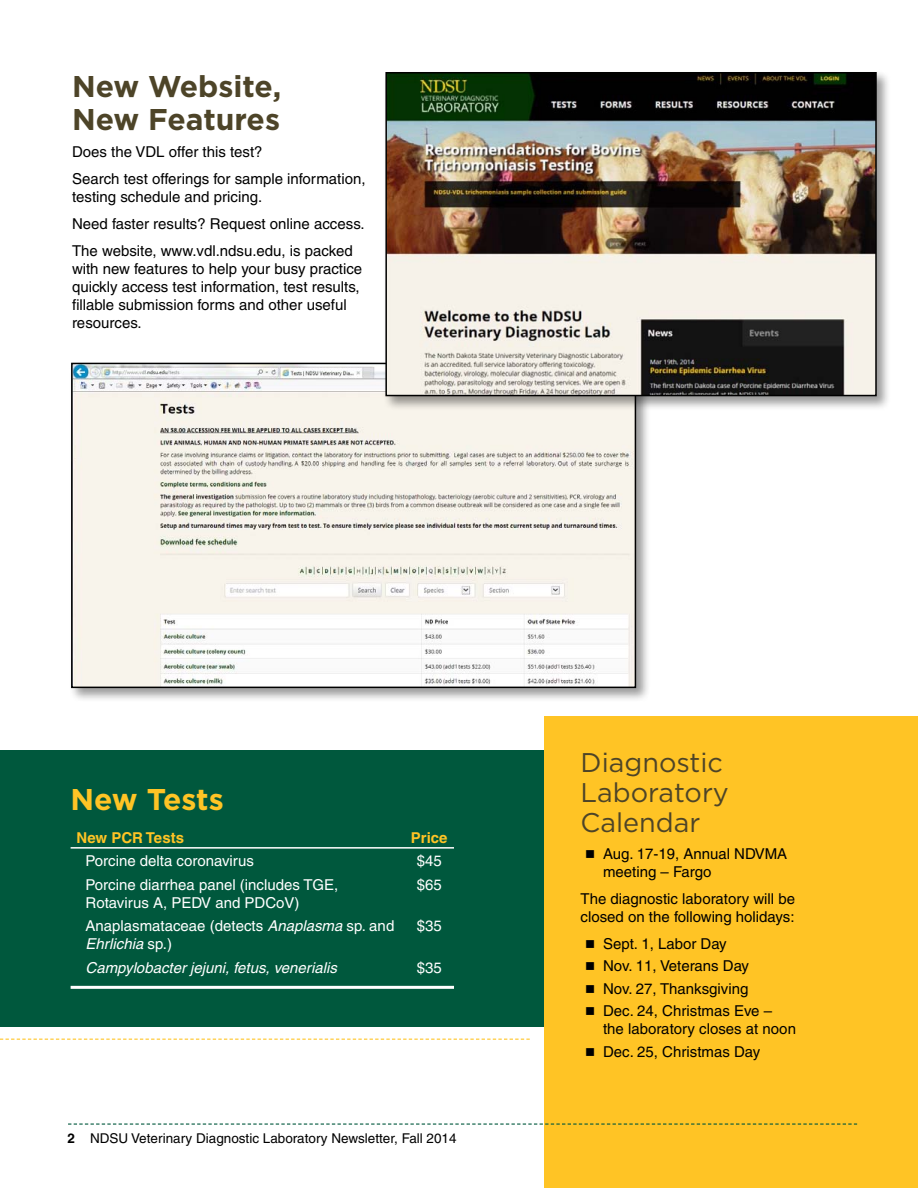
<style>
.page{position:relative;width:918px;height:1188px;background:#fff}
.page>*{position:absolute;margin:0;border:0;box-sizing:border-box;transform-origin:0 0}
.Headings_-_featured{font:700 30px/33px "Gotham";color:#4d4428}
.Headings_-_featured-2{font:700 30px "Gotham";letter-spacing:-.005em;color:#ffc425}
.Headings{font:27px/30px "Gotham";color:#4d4428}
.Body_text{font:15px/18px "Helvetica";color:#000}
.bullets{font:15px/18px "Helvetica";color:#000}
.Body_text-2{font:15px/18px "Helvetica";color:#fff}
.Body_text-3{font:italic 15px "Helvetica";color:#fff}
.Body_text-4{font:700 15px "Helvetica";color:#ffc425}
.page_numbers{font:13.5px "Helvetica";color:#000}
.s1{font-style:italic}
.s2{font-weight:700}
</style>
<div class="page">
<div style="left:0;top:750px;width:560px;height:277px;background:#00583d"></div>
<div style="left:545px;top:716px;width:373px;height:472px;background:#ffc425"></div>
<div style="left:69px;top:360px;width:582px;height:343px;background:#000;opacity:.4"></div>
<img style="left:74px;top:366px;width:559px;height:319px">
<div style="left:71px;top:363px;width:565px;height:325px;border:2px solid #000"></div>
<div style="left:383px;top:70px;width:509px;height:341px;background:#000;opacity:.4"></div>
<img style="left:388px;top:75px;width:486px;height:318px">
<div style="left:385px;top:72px;width:492px;height:324px;border:2px solid #000"></div>
<svg style="left:68px;top:1124px;width:789px;height:1px"></svg>
<hr style="left:71px;top:847px;width:383px;height:2px;background:#fff">
<hr style="left:71px;top:986px;width:383px;height:3px;background:#fff">
<svg style="left:0;top:1039px;width:530px;height:1px"></svg>
<p class="Headings_-_featured" style="left:72px;top:69px;width:211px">New Website,<br>New Features</p>
<p class="Body_text" style="left:72px;top:142px;width:192px">Does the VDL offer this test?</p>
<p class="Body_text" style="left:72px;top:169px;width:295px">Search test offerings for sample information, testing schedule and pricing.</p>
<p class="Body_text" style="left:72px;top:214px;width:294px">Need faster results? Request online access.</p>
<p class="Body_text" style="left:72px;top:241px;width:292px">The website, www.vdl.ndsu.edu, is packed with new features to help your busy practice quickly access test information, test results, fillable submission forms and other useful resources.</p>
<p class="Headings_-_featured-2" style="left:71px;top:779px;width:155px">New Tests</p>
<p class="Body_text-4" style="left:77px;top:828px;width:109px">New PCR Tests</p>
<p class="Body_text-4" style="left:411px;top:828px;width:38px">Price</p>
<p class="Body_text-2" style="left:86px;top:852px;width:170px">Porcine delta coronavirus</p>
<p class="Body_text-2" style="left:417px;top:852px;width:27px">$45</p>
<p class="Body_text-2" style="left:86px;top:876px;width:254px">Porcine diarrhea panel (includes TGE,<br>Rotavirus A, PEDV and PDCoV)</p>
<p class="Body_text-2" style="left:417px;top:876px;width:27px">$65</p>
<p class="Body_text-2" style="left:86px;top:917px;width:310px">Anaplasmataceae (detects <span class="s1">Anaplasma</span> sp. and<br><span class="s1">Ehrlichia</span> sp.)</p>
<p class="Body_text-2" style="left:417px;top:917px;width:27px">$35</p>
<p class="Body_text-3" style="left:86px;top:959px;width:253px">Campylobacter jejuni, fetus, venerialis</p>
<p class="Body_text-2" style="left:417px;top:959px;width:27px">$35</p>
<p class="page_numbers" style="left:68px;top:1131px;width:391px"><span class="s2">2</span> NDSU Veterinary Diagnostic Laboratory Newsletter, Fall 2014</p>
<p class="Headings" style="left:581px;top:746px;width:150px">Diagnostic<br>Laboratory<br>Calendar</p>
<p class="bullets" style="left:603px;top:844px;width:186px;text-indent:-18px">■ Aug. 17-19, Annual NDVMA meeting – Fargo</p>
<p class="Body_text" style="left:581px;top:889px;width:216px">The diagnostic laboratory will be closed on the following holidays:</p>
<p class="bullets" style="left:585px;top:934px;width:143px">■ Sept. 1, Labor Day</p>
<p class="bullets" style="left:585px;top:957px;width:166px">■ Nov. 11, Veterans Day</p>
<p class="bullets" style="left:585px;top:979px;width:165px">■ Nov. 27, Thanksgiving</p>
<p class="bullets" style="left:603px;top:1002px;width:194px;text-indent:-18px">■ Dec. 24, Christmas Eve – the laboratory closes at noon</p>
<p class="bullets" style="left:585px;top:1042px;width:177px">■ Dec. 25, Christmas Day</p>
</div>
